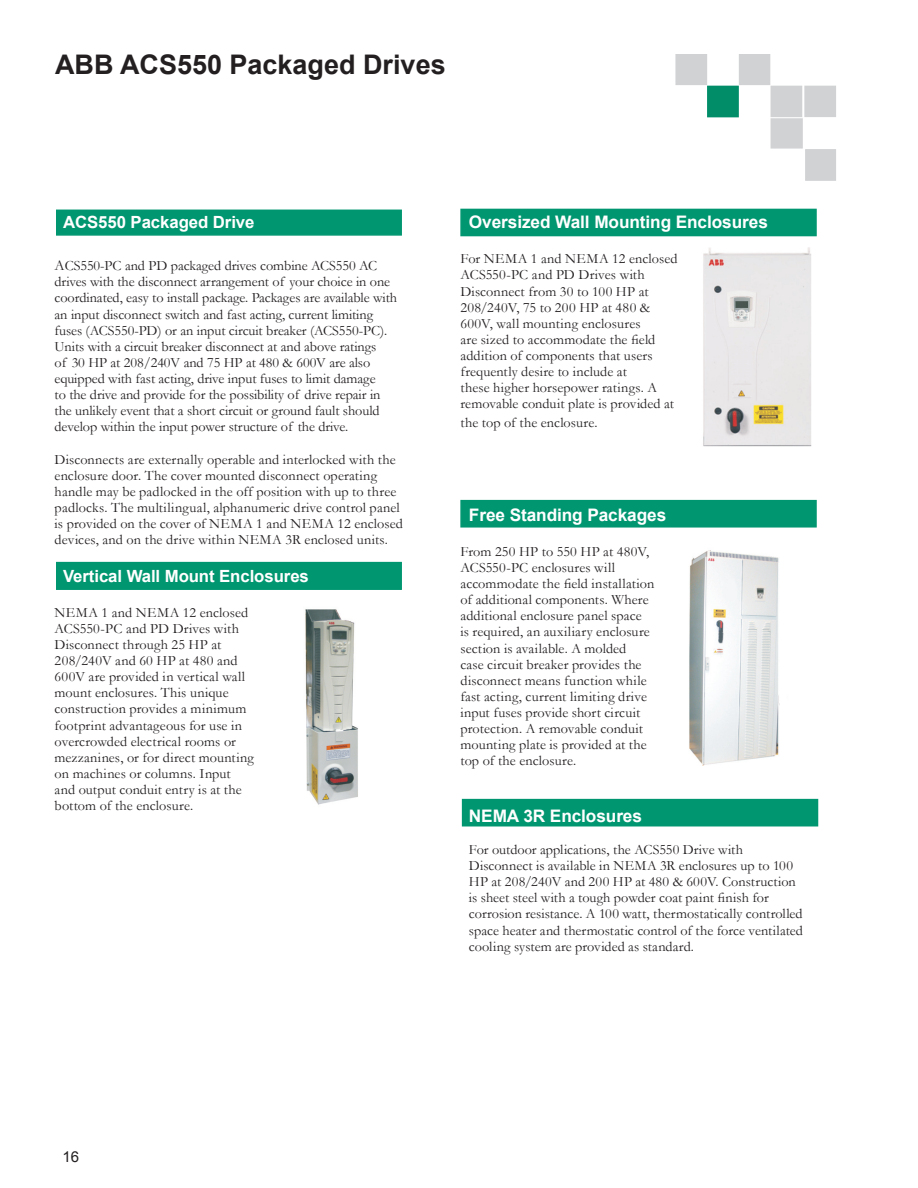
<style>
.page{position:relative;width:918px;height:1188px;background:#fff}
.page>*{position:absolute;margin:0;border:0;box-sizing:border-box;transform-origin:0 0}
.Headline_1_-_Helv_65{font:700 27px "Arial";color:#231f20}
.Headline_3b_-_Helv_6{font:700 17.25px "Arial";letter-spacing:-.005em;color:#fff}
.Headline_3b_-_Helv_6-2{font:700 16.8px "Arial";letter-spacing:-.005em;color:#fff}
.Body_text_-_Garamond{font:700 16.8px "Arial";letter-spacing:-.005em;color:#fff}
.t1{font:15px "Arial";color:#231f20}
.Heading__2{font:14.25px/16.2px "Garamond";letter-spacing:.01em;color:#231f20}
.Body_text_-_Garamond-2{font:14.25px/16.2px "Garamond";letter-spacing:-.005em;color:#231f20}
.Headline_3b_-_Helv_6-3{font:14.25px/16.2px "Garamond";color:#231f20}
.s1{font-size:15px}
</style>
<div class="page">
<div style="left:675px;top:54px;width:32px;height:31px;background:#d1d2d4;border:1px solid #d1d2d4"></div>
<div style="left:707px;top:86px;width:32px;height:31px;background:#008d68;border:1px solid #008d68"></div>
<div style="left:739px;top:54px;width:31px;height:31px;background:#d1d2d4"></div>
<div style="left:771px;top:86px;width:31px;height:31px;background:#d1d2d4"></div>
<div style="left:804px;top:86px;width:32px;height:31px;background:#d1d2d4;border:1px solid #d1d2d4"></div>
<div style="left:771px;top:117px;width:32px;height:32px;background:#d1d2d4;border:1px solid #d1d2d4"></div>
<div style="left:805px;top:149px;width:31px;height:32px;background:#d1d2d4"></div>
<hr style="left:767px;top:117px;width:70px;height:1px;background:#fff">
<div style="left:462px;top:799px;width:356px;height:27px;background:#009670"></div>
<div style="left:56px;top:562px;width:346px;height:28px;background:#009670;border:2px solid #009670"></div>
<div style="left:56px;top:210px;width:346px;height:26px;background:#009670;border:2px solid #009670"></div>
<div style="left:460px;top:500px;width:357px;height:28px;background:#009670;border:2px solid #009670"></div>
<div style="left:460px;top:209px;width:357px;height:27px;background:#009670"></div>
<img style="left:703px;top:247px;width:109px;height:200px">
<img style="left:689px;top:550px;width:91px;height:216px">
<img style="left:305px;top:609px;width:53px;height:196px">
<p class="Headline_1_-_Helv_65" style="left:55px;top:46px;width:392px">ABB ACS550 Packaged Drives</p>
<p class="Body_text_-_Garamond" style="left:63px;top:212px;width:193px">ACS550 Packaged Drive</p>
<p class="Body_text_-_Garamond-2" style="left:55px;top:257px;width:344px"><span class="s1">A</span>CS550-PC and PD packaged drives combine ACS550 AC drives with the disconnect arrangement of your choice in one coordinated, easy to install package. Packages are available with an input disconnect switch and fast acting, current limiting fuses (ACS550-PD) or an input circuit breaker (ACS550-PC).<br>Units with a circuit breaker disconnect at and above ratings<br>of 30 HP at 208/240V and 75 HP at 480 &amp; 600V are also equipped with fast acting, drive input fuses to limit damage<br>to the drive and provide for the possibility of drive repair in the unlikely event that a short circuit or ground fault should develop within the input power structure of the drive.</p>
<p class="Heading__2" style="left:55px;top:451px;width:350px">Disconnects are externally operable and interlocked with the enclosure door. The cover mounted disconnect operating handle may be padlocked in the off position with up to three padlocks. The multilingual, alphanumeric drive control panel is provided on the cover of NEMA 1 and NEMA 12 enclosed devices, and on the drive within NEMA 3R enclosed units.</p>
<p class="Headline_3b_-_Helv_6-2" style="left:63px;top:565px;width:247px">Vertical Wall Mount Enclosures</p>
<p class="Heading__2" style="left:55px;top:604px;width:201px">NEMA 1 and NEMA 12 enclosed<br>ACS550-PC and PD Drives with<br>Disconnect through 25 HP at<br>208/240V and 60 HP at 480 and<br>600V are provided in vertical wall mount enclosures. This unique construction provides a minimum footprint advantageous for use in overcrowded electrical rooms or mezzanines, or for direct mounting on machines or columns. Input and output conduit entry is at the bottom of the enclosure.</p>
<p class="Headline_3b_-_Helv_6" style="left:469px;top:211px;width:300px">Oversized Wall Mounting Enclosures</p>
<p class="Heading__2" style="left:460px;top:250px;width:219px">For NEMA 1 and NEMA 12 enclosed<br>ACS550-PC and PD Drives with<br>Disconnect from 30 to 100 HP at<br>208/240V, 75 to 200 HP at 480 &amp;<br>600V, wall mounting enclosures<br>are sized to accommodate the field addition of components that users frequently desire to include at<br>these higher horsepower ratings. A removable conduit plate is provided at</p>
<p class="Heading__2" style="left:460px;top:414px;width:139px">the top of the enclosure.</p>
<p class="Headline_3b_-_Helv_6" style="left:469px;top:504px;width:199px">Free Standing Packages</p>
<p class="Heading__2" style="left:460px;top:543px;width:195px">From 250 HP to 550 HP at 480V,<br>ACS550-PC enclosures will accommodate the field installation of additional components. Where additional enclosure panel space<br>is required, an auxiliary enclosure section is available. A molded<br>case circuit breaker provides the disconnect means function while fast acting, current limiting drive input fuses provide short circuit protection. A removable conduit mounting plate is provided at the top of the enclosure.</p>
<p class="Headline_3b_-_Helv_6" style="left:469px;top:804px;width:175px">NEMA 3R Enclosures</p>
<p class="Headline_3b_-_Helv_6-3" style="left:469px;top:841px;width:336px">For outdoor applications, the ACS550 Drive with Disconnect is available in NEMA 3R enclosures up to 100<br>HP at 208/240V and 200 HP at 480 &amp; 600V. Construction is sheet steel with a tough powder coat paint finish for corrosion resistance. A 100 watt, thermostatically controlled space heater and thermostatic control of the force ventilated cooling system are provided as standard.</p>
<p class="t1" style="left:62px;top:1146px;width:18px">16</p>
</div>
